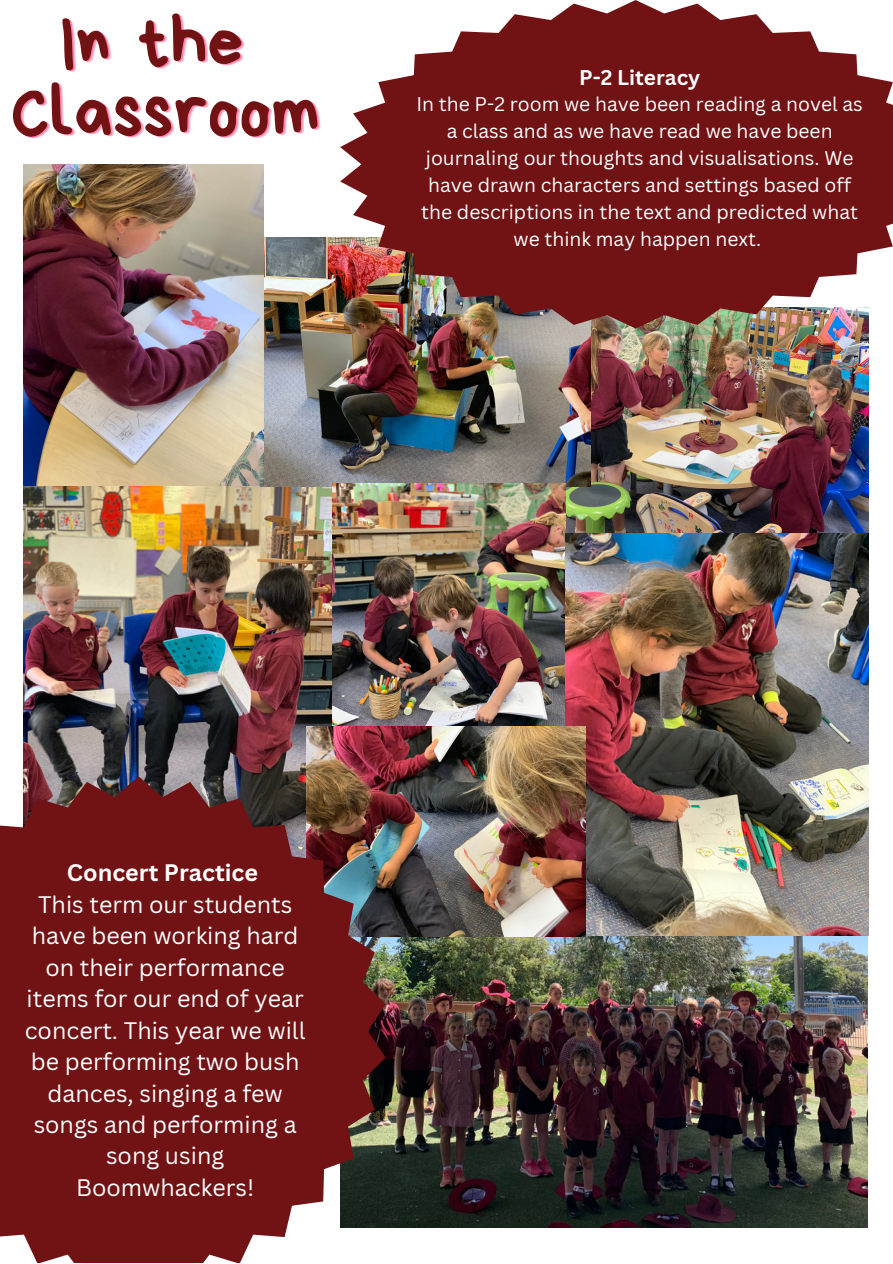
<style>
.page{position:relative;width:893px;height:1264px;background:#fff}
.page>*{position:absolute;margin:0;border:0;box-sizing:border-box;transform-origin:0 0}
.t1{font:71.25px "Bryndan Write";color:#711214}
.t2{font:23.25px/31.5px "Canva Sans";color:#fff;text-align:center}
.t3{font:700 23.25px "Canva Sans";color:#fff}
.t4{font:700 20.85px "Canva Sans";color:#fff}
.t5{font:19.35px/27px "Canva Sans";color:#fff;text-align:center}
</style>
<div class="page">
<img style="left:565px;top:328px;width:303px;height:607px">
<img style="left:23px;top:486px;width:309px;height:290px">
<img style="left:264px;top:238px;width:326px;height:248px">
<svg style="left:340px;top:0;width:552px;height:328px;fill:#711214"></svg>
<img style="left:385px;top:930px;width:482px;height:297px">
<img style="left:23px;top:164px;width:241px;height:322px">
<img style="left:333px;top:483px;width:232px;height:244px">
<img style="left:307px;top:727px;width:279px;height:209px">
<svg style="left:0;top:776px;width:385px;height:486px;fill:#711214"></svg>
<p class="t1" style="left:60px;top:6px;width:185px">In the</p>
<p class="t1" style="left:11px;top:77px;width:310px">Classroom</p>
<p class="t4" style="left:579px;top:63px;width:123px">P-2 Literacy</p>
<p class="t5" style="left:416px;top:90px;width:448px">In the P-2 room we have been reading a novel as a class and as we have read we have been journaling our thoughts and visualisations. We have drawn characters and settings based off the descriptions in the text and predicted what we think may happen next.</p>
<p class="t3" style="left:67px;top:856px;width:193px">Concert Practice</p>
<p class="t2" style="left:25px;top:888px;width:282px">This term our students have been working hard on their performance items for our end of year concert. This year we will be performing two bush dances, singing a few songs and performing a song using<br>Boomwhackers!</p>
</div>
